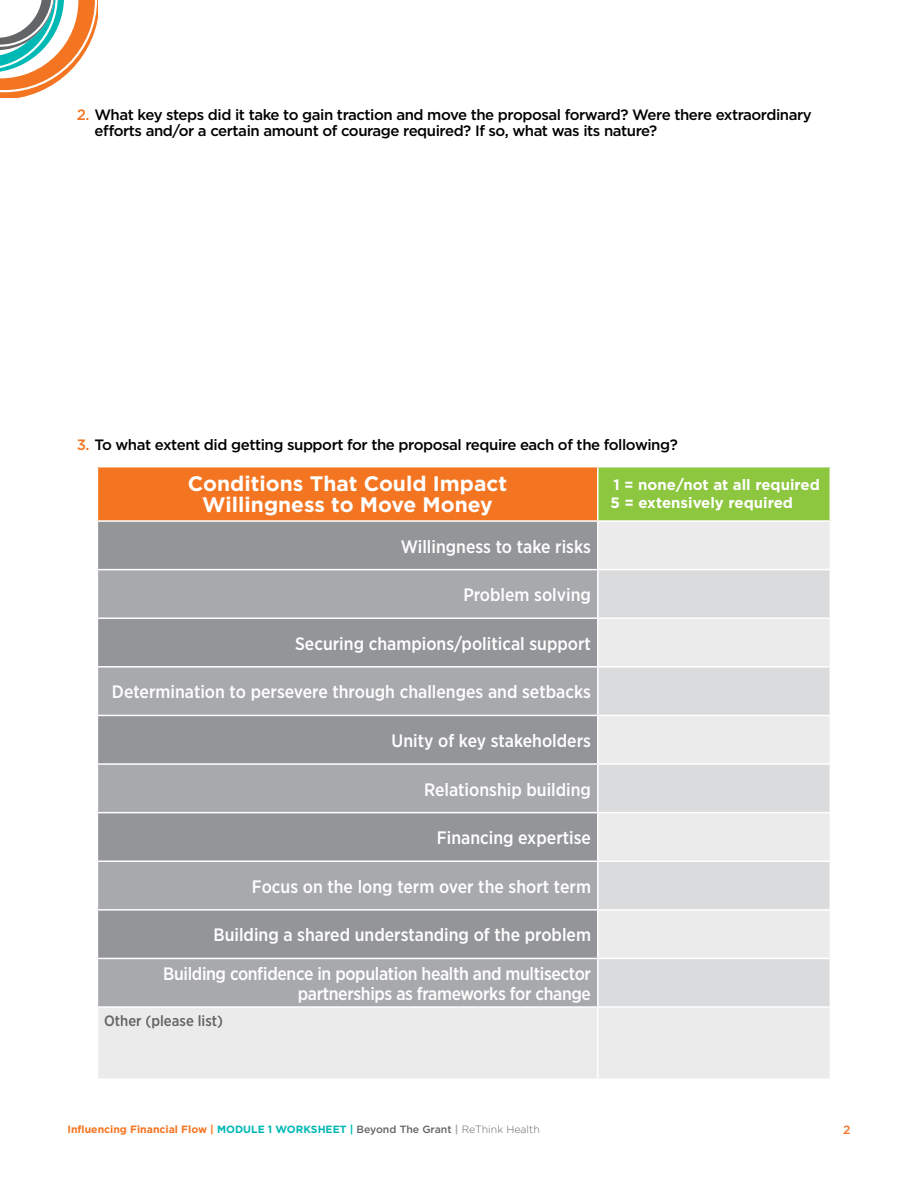
<style>
.page{position:relative;width:918px;height:1188px;background:#fff}
.page>*{position:absolute;margin:0;border:0;box-sizing:border-box;transform-origin:0 0}
.t1{font:700 21px/21px "Gotham";color:#fff;text-align:center}
.t2{font:500 18px "Gotham Narrow";color:#fff}
.t3{font:500 18px/38.8px "Gotham Narrow";letter-spacing:-.02em;color:#fff;text-align:right}
.t4{font:500 15px/16.5px "Gotham";letter-spacing:-.03em;color:#000}
.t5{font:700 15px/18px "Gotham";color:#fff}
.t6{font:500 15px "Gotham Narrow";color:#636466}
.t7{font:500 12px "Gotham";color:#f47521}
.t8{font:700 10.5px "Gotham";color:#f47521}
.s1{color:#f47521}
.s2{color:#00b8b4}
.s3{font-weight:500;color:#636466}
.s4{color:#a7a9ac}
.s5{font-weight:300;color:#636466}
</style>
<div class="page">
<div style="left:97px;top:467px;width:501px;height:54px;background:#f47521"></div>
<div style="left:598px;top:467px;width:232px;height:54px;background:#8dc63f"></div>
<svg style="left:98px;top:522px;width:732px;height:556px;background:#d2d3d5"></svg>
<svg style="left:98px;top:570px;width:499px;height:436px;background:#9ea0a3"></svg>
<svg style="left:599px;top:570px;width:231px;height:436px;background:#e1e2e3"></svg>
<hr style="left:97px;top:467px;width:1px;height:53px;background:#fff">
<hr style="left:597px;top:467px;width:2px;height:53px;background:#fff">
<hr style="left:97px;top:520px;width:501px;height:2px;background:#fff">
<hr style="left:598px;top:520px;width:233px;height:2px;background:#fff">
<hr style="left:597px;top:522px;width:2px;height:47px;background:#fff">
<hr style="left:97px;top:569px;width:501px;height:1px;background:#fff">
<hr style="left:598px;top:569px;width:233px;height:1px;background:#fff">
<hr style="left:597px;top:570px;width:2px;height:47px;background:#fff">
<hr style="left:97px;top:617px;width:501px;height:2px;background:#fff">
<hr style="left:598px;top:617px;width:233px;height:2px;background:#fff">
<hr style="left:597px;top:619px;width:2px;height:47px;background:#fff">
<hr style="left:97px;top:666px;width:501px;height:2px;background:#fff">
<hr style="left:598px;top:666px;width:233px;height:2px;background:#fff">
<hr style="left:597px;top:668px;width:2px;height:47px;background:#fff">
<hr style="left:97px;top:715px;width:501px;height:1px;background:#fff">
<hr style="left:598px;top:715px;width:233px;height:1px;background:#fff">
<hr style="left:597px;top:716px;width:2px;height:47px;background:#fff">
<hr style="left:97px;top:763px;width:501px;height:2px;background:#fff">
<hr style="left:598px;top:763px;width:233px;height:2px;background:#fff">
<hr style="left:597px;top:765px;width:2px;height:47px;background:#fff">
<hr style="left:97px;top:812px;width:501px;height:1px;background:#fff">
<hr style="left:598px;top:812px;width:233px;height:1px;background:#fff">
<hr style="left:597px;top:813px;width:2px;height:47px;background:#fff">
<hr style="left:97px;top:860px;width:501px;height:2px;background:#fff">
<hr style="left:598px;top:860px;width:233px;height:2px;background:#fff">
<hr style="left:597px;top:862px;width:2px;height:47px;background:#fff">
<hr style="left:97px;top:909px;width:501px;height:2px;background:#fff">
<hr style="left:598px;top:909px;width:233px;height:2px;background:#fff">
<hr style="left:597px;top:911px;width:2px;height:47px;background:#fff">
<hr style="left:97px;top:958px;width:501px;height:1px;background:#fff">
<hr style="left:598px;top:958px;width:233px;height:1px;background:#fff">
<hr style="left:597px;top:959px;width:2px;height:47px;background:#fff">
<hr style="left:97px;top:1006px;width:501px;height:2px;background:#fff">
<hr style="left:598px;top:1006px;width:233px;height:2px;background:#fff">
<hr style="left:597px;top:1008px;width:2px;height:70px;background:#fff">
<svg style="left:0;top:0;width:98px;height:98px"></svg>
<p class="t4" style="left:94px;top:106px;width:719px;text-indent:-18px"><span class="s1">2.</span> What key steps did it take to gain traction and move the proposal forward? Were there extraordinary efforts and/or a certain amount of courage required? If so, what was its nature?</p>
<p class="t4" style="left:77px;top:436px;width:603px"><span class="s1">3.</span> To what extent did getting support for the proposal require each of the following?</p>
<h1 class="t1" style="left:188px;top:473px;width:321px">Conditions That Could Impact<br>Willingness to Move Money</h1>
<p class="t5" style="left:611px;top:476px;width:211px">1 = none/not at all required<br>5 = extensively required</p>
<p class="t2" style="left:401px;top:535px;width:192px">Willingness to take risks</p>
<p class="t2" style="left:463px;top:583px;width:129px">Problem solving</p>
<p class="t2" style="left:295px;top:632px;width:297px">Securing champions/political support</p>
<p class="t2" style="left:112px;top:681px;width:481px">Determination to persevere through challenges and setbacks</p>
<p class="t2" style="left:392px;top:729px;width:201px">Unity of key stakeholders</p>
<p class="t2" style="left:424px;top:778px;width:168px">Relationship building</p>
<p class="t2" style="left:437px;top:826px;width:156px">Financing expertise</p>
<p class="t2" style="left:252px;top:875px;width:341px">Focus on the long term over the short term</p>
<p class="t3" style="left:163px;top:915px;width:429px">Building a shared understanding of the problem<br>Building confidence in population health and multisector</p>
<p class="t3" style="left:298px;top:974px;width:295px">partnerships as frameworks for change</p>
<p class="t6" style="left:104px;top:1011px;width:120px">Other (please list)</p>
<p class="t8" style="left:68px;top:1123px;width:474px">Influencing Financial Flow | <span class="s2">MODULE 1 WORKSHEET |</span> <span class="s3">Beyond The Grant</span> <span class="s4">|</span> <span class="s5">ReThink Health</span></p>
<p class="t7" style="left:843px;top:1122px;width:9px">2</p>
</div>
